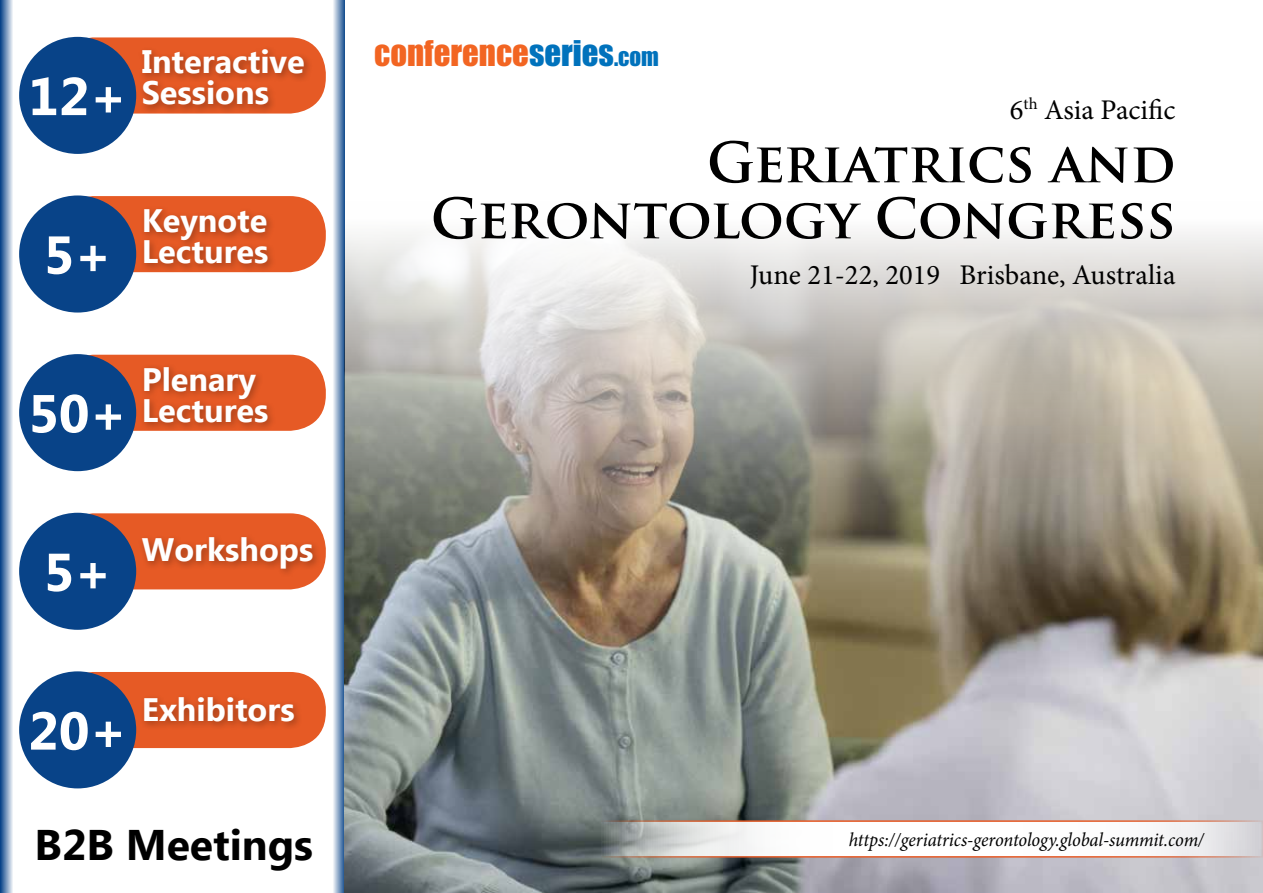
<style>
.page{position:relative;width:1263px;height:893px;background:#fff}
.page>*{position:absolute;margin:0;border:0;box-sizing:border-box;transform-origin:0 0}
.t1{font:700 54.15px/56.1px "Trajan Pro";color:#000;text-align:right}
.t2{font:700 53.25px "Ebrima";color:#fff}
.t3{font:700 42.75px "Ebrima";color:#000}
.t4{font:32.7px "Impact";color:#f26522}
.t5{font:700 32.4px/30.9px "Ebrima";color:#fff}
.t6{font:28.5px "Minion Pro";color:#000}
.t7{font:italic 19.5px "Minion Pro";letter-spacing:-.005em;color:#000;scale:.95 1}
.s1{color:#0072bc}
.s2{font-size:22.95px;color:#0072bc}
</style>
<div class="page">
<div style="left:58px;top:37px;width:268px;height:77px;background:#e65a25;border-radius:36px"></div>
<div style="left:19px;top:37px;width:117px;height:117px;background:#084388;border-radius:50%"></div>
<div style="left:138px;top:45px;width:176px;height:70px;background:#000;opacity:.3"></div>
<div style="left:58px;top:196px;width:268px;height:76px;background:#e65a25;border-radius:36px"></div>
<div style="left:19px;top:195px;width:117px;height:118px;background:#084388;border-radius:50%"></div>
<div style="left:140px;top:205px;width:137px;height:68px;background:#000;opacity:.3"></div>
<div style="left:58px;top:355px;width:268px;height:76px;background:#e65a25;border-radius:36px"></div>
<div style="left:19px;top:354px;width:117px;height:117px;background:#084388;border-radius:50%"></div>
<div style="left:140px;top:362px;width:137px;height:70px;background:#000;opacity:.3"></div>
<div style="left:58px;top:513px;width:268px;height:76px;background:#e65a25;border-radius:36px"></div>
<div style="left:19px;top:513px;width:117px;height:117px;background:#084388;border-radius:50%"></div>
<div style="left:138px;top:533px;width:184px;height:45px;background:#000;opacity:.3"></div>
<div style="left:58px;top:672px;width:268px;height:76px;background:#e65a25;border-radius:36px"></div>
<div style="left:19px;top:671px;width:117px;height:117px;background:#084388;border-radius:50%"></div>
<div style="left:140px;top:693px;width:164px;height:38px;background:#000;opacity:.3"></div>
<svg style="left:0;top:0;width:13px;height:893px;background:#7a99be"></svg>
<svg style="left:333px;top:0;width:12px;height:893px;background:#8da8c8"></svg>
<img style="left:345px;top:232px;width:918px;height:661px">
<svg style="left:597px;top:820px;width:666px;height:38px"></svg>
<h2 class="t2" style="left:28px;top:57px;width:100px">12+</h2>
<p class="t5" style="left:142px;top:48px;width:165px">Interactive<br>Sessions</p>
<h2 class="t2" style="left:44px;top:215px;width:70px">5+</h2>
<p class="t5" style="left:142px;top:207px;width:128px">Keynote<br>Lectures</p>
<h2 class="t2" style="left:28px;top:374px;width:100px">50+</h2>
<p class="t5" style="left:142px;top:365px;width:128px">Plenary<br>Lectures</p>
<h2 class="t2" style="left:44px;top:532px;width:70px">5+</h2>
<p class="t5" style="left:142px;top:536px;width:173px">Workshops</p>
<h2 class="t2" style="left:28px;top:691px;width:100px">20+</h2>
<p class="t5" style="left:142px;top:696px;width:154px">Exhibitors</p>
<h3 class="t3" style="left:35px;top:813px;width:280px">B2B Meetings</h3>
<p class="t4" style="left:374px;top:28px;width:286px">CONFERENCE<span class="s1">SERIES</span><span class="s2">.COM</span></p>
<p class="t6" style="left:1010px;top:91px;width:167px">6<sup>th</sup> Asia Pacific</p>
<h1 class="t1" style="left:431px;top:135px;width:746px">GERIATRICS AND<br>GERONTOLOGY CONGRESS</h1>
<p class="t6" style="left:750px;top:256px;width:427px">June 21-22, 2019 Brisbane, Australia</p>
<p class="t7" style="left:849px;top:827px;width:376px">https://geriatrics-gerontology.global-summit.com/</p>
</div>
